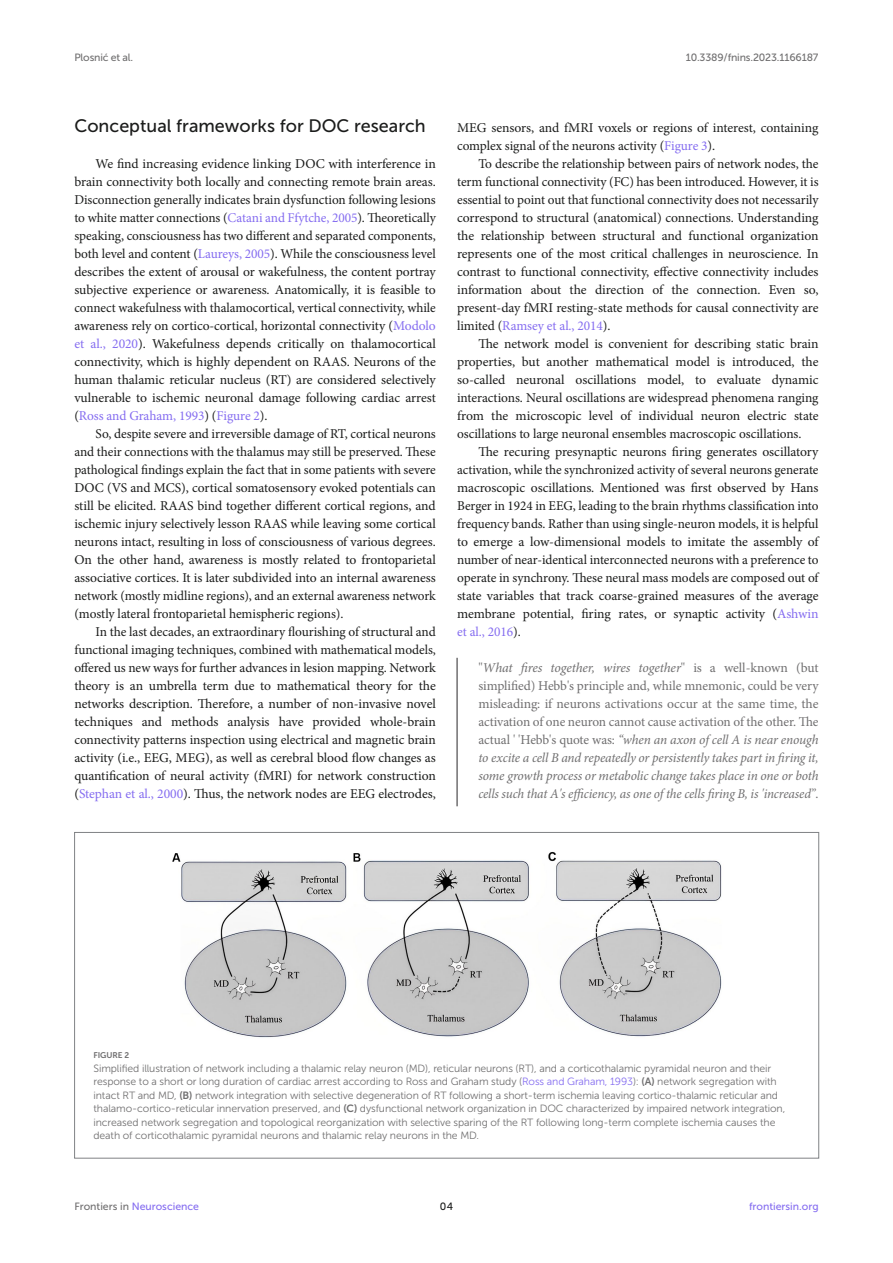
<style>
.page{position:relative;width:893px;height:1263px;background:#fff}
.page>*{position:absolute;margin:0;border:0;box-sizing:border-box;transform-origin:0 0}
.HEAD_2{font:18px "Museo Sans 500";color:#1b1c1b}
.TEXT{font:13.5px/18px "Minion Pro";letter-spacing:-.005em;color:#1b1c1b;text-align:justify}
.TEXT_FLUSH{font:13.5px/18px "Minion Pro";letter-spacing:-.005em;color:#1b1c1b;text-align:justify}
.BLOCK_QTN{font:italic 13.5px/18px "Minion Pro";letter-spacing:-.01em;color:#706f70;text-align:justify}
.FIG_LEG{font:10.5px/13.5px "Museo Sans 300";letter-spacing:-.01em;color:#706f70}
.t1{font:10.5px "Museo Sans 500";letter-spacing:-.015em;color:#706f70}
.t2{font:10.5px "Museo Sans 500";color:#856df0}
.t3{font:10.5px "Museo Sans 500";color:#1b1c1b}
.FIG_HD{font:8.25px "Museo Sans 700";letter-spacing:-.01em;color:#706f70}
.s1{color:#856df0}
.s2{font-style:normal}
.s3{font-family:"Museo Sans 700"}
.s4{color:#706f70}
</style>
<div class="page">
<hr style="left:456px;top:658px;width:2px;height:148px;background:#706f70">
<img style="left:172px;top:852px;width:550px;height:186px">
<p class="t1" style="left:74px;top:51px;width:60px">Plosnić et al.</p>
<p class="t1" style="left:686px;top:51px;width:134px">10.3389/fnins.2023.1166187</p>
<p class="HEAD_2" style="left:74px;top:116px;width:353px">Conceptual frameworks for DOC research</p>
<p class="TEXT_FLUSH" style="left:74px;top:155px;width:363px;text-indent:21px">We find increasing evidence linking DOC with interference in brain connectivity both locally and connecting remote brain areas.<br>Disconnection generally indicates brain dysfunction following lesions to white matter connections (<span class="s1">Catani and Ffytche, 2005</span>). Theoretically speaking, consciousness has two different and separated components, both level and content (<span class="s1">Laureys, 2005</span>). While the consciousness level describes the extent of arousal or wakefulness, the content portray subjective experience or awareness. Anatomically, it is feasible to connect wakefulness with thalamocortical, vertical connectivity, while awareness rely on cortico-cortical, horizontal connectivity (<span class="s1">Modolo et al., 2020</span>). Wakefulness depends critically on thalamocortical connectivity, which is highly dependent on RAAS. Neurons of the human thalamic reticular nucleus (RT) are considered selectively vulnerable to ischemic neuronal damage following cardiac arrest (<span class="s1">Ross and Graham, 1993</span>) (<span class="s1">Figure 2</span>).</p>
<p class="TEXT" style="left:74px;top:425px;width:363px;text-indent:21px">So, despite severe and irreversible damage of RT, cortical neurons and their connections with the thalamus may still be preserved. These pathological findings explain the fact that in some patients with severe DOC (VS and MCS), cortical somatosensory evoked potentials can still be elicited. RAAS bind together different cortical regions, and ischemic injury selectively lesson RAAS while leaving some cortical neurons intact, resulting in loss of consciousness of various degrees.<br>On the other hand, awareness is mostly related to frontoparietal associative cortices. It is later subdivided into an internal awareness network (mostly midline regions), and an external awareness network (mostly lateral frontoparietal hemispheric regions).</p>
<p class="TEXT" style="left:74px;top:623px;width:363px;text-indent:21px">In the last decades, an extraordinary flourishing of structural and functional imaging techniques, combined with mathematical models, offered us new ways for further advances in lesion mapping. Network theory is an umbrella term due to mathematical theory for the networks description. Therefore, a number of non-invasive novel techniques and methods analysis have provided whole-brain connectivity patterns inspection using electrical and magnetic brain activity (i.e., EEG, MEG), as well as cerebral blood flow changes as quantification of neural activity (fMRI) for network construction (<span class="s1">Stephan et al., 2000</span>). Thus, the network nodes are EEG electrodes,</p>
<p class="TEXT" style="left:457px;top:119px;width:363px">MEG sensors, and fMRI voxels or regions of interest, containing complex signal of the neurons activity (<span class="s1">Figure 3</span>).</p>
<p class="TEXT" style="left:457px;top:155px;width:363px;text-indent:21px">To describe the relationship between pairs of network nodes, the term functional connectivity (FC) has been introduced. However, it is essential to point out that functional connectivity does not necessarily correspond to structural (anatomical) connections. Understanding the relationship between structural and functional organization represents one of the most critical challenges in neuroscience. In contrast to functional connectivity, effective connectivity includes information about the direction of the connection. Even so, present-day fMRI resting-state methods for causal connectivity are limited (<span class="s1">Ramsey et al., 2014</span>).</p>
<p class="TEXT" style="left:457px;top:335px;width:363px;text-indent:21px">The network model is convenient for describing static brain properties, but another mathematical model is introduced, the so-called neuronal oscillations model, to evaluate dynamic interactions. Neural oscillations are widespread phenomena ranging from the microscopic level of individual neuron electric state oscillations to large neuronal ensembles macroscopic oscillations.</p>
<p class="TEXT" style="left:457px;top:443px;width:363px;text-indent:21px">The recuring presynaptic neurons firing generates oscillatory activation, while the synchronized activity of several neurons generate macroscopic oscillations. Mentioned was first observed by Hans Berger in 1924 in EEG, leading to the brain rhythms classification into frequency bands. Rather than using single-neuron models, it is helpful to emerge a low-dimensional models to imitate the assembly of number of near-identical interconnected neurons with a preference to operate in synchrony. These neural mass models are composed out of state variables that track coarse-grained measures of the average membrane potential, firing rates, or synaptic activity (<span class="s1">Ashwin et al., 2016</span>).</p>
<p class="BLOCK_QTN" style="left:478px;top:659px;width:342px"><span class="s2">"</span>What fires together, wires together<span class="s2">" is a well-known (but simplified) Hebb's principle and, while mnemonic, could be very misleading: if neurons activations occur at the same time, the activation of one neuron cannot cause activation of the other. The actual ' 'Hebb's quote was:</span> “when an axon of cell A is near enough to excite a cell B and repeatedly or persistently takes part in firing it, some growth process or metabolic change takes place in one or both cells such that A's efficiency, as one of the cells firing B, is 'increased”<span class="s2">.</span></p>
<p class="FIG_HD" style="left:94px;top:1051px;width:37px">FIGURE 2</p>
<p class="FIG_LEG" style="left:94px;top:1061px;width:693px">Simplified illustration of network including a thalamic relay neuron (MD), reticular neurons (RT), and a corticothalamic pyramidal neuron and their response to a short or long duration of cardiac arrest according to Ross and Graham study (<span class="s1">Ross and Graham, 1993</span>): <span class="s3">(A)</span> network segregation with intact RT and MD, <span class="s3">(B)</span> network integration with selective degeneration of RT following a short-term ischemia leaving cortico-thalamic reticular and thalamo-cortico-reticular innervation preserved, and <span class="s3">(C)</span> dysfunctional network organization in DOC characterized by impaired network integration, increased network segregation and topological reorganization with selective sparing of the RT following long-term complete ischemia causes the death of corticothalamic pyramidal neurons and thalamic relay neurons in the MD.</p>
<p class="t2" style="left:74px;top:1200px;width:126px"><span class="s4">Frontiers in</span> Neuroscience</p>
<p class="t3" style="left:440px;top:1200px;width:15px">04</p>
<p class="t2" style="left:749px;top:1200px;width:71px">frontiersin.org</p>
</div>
